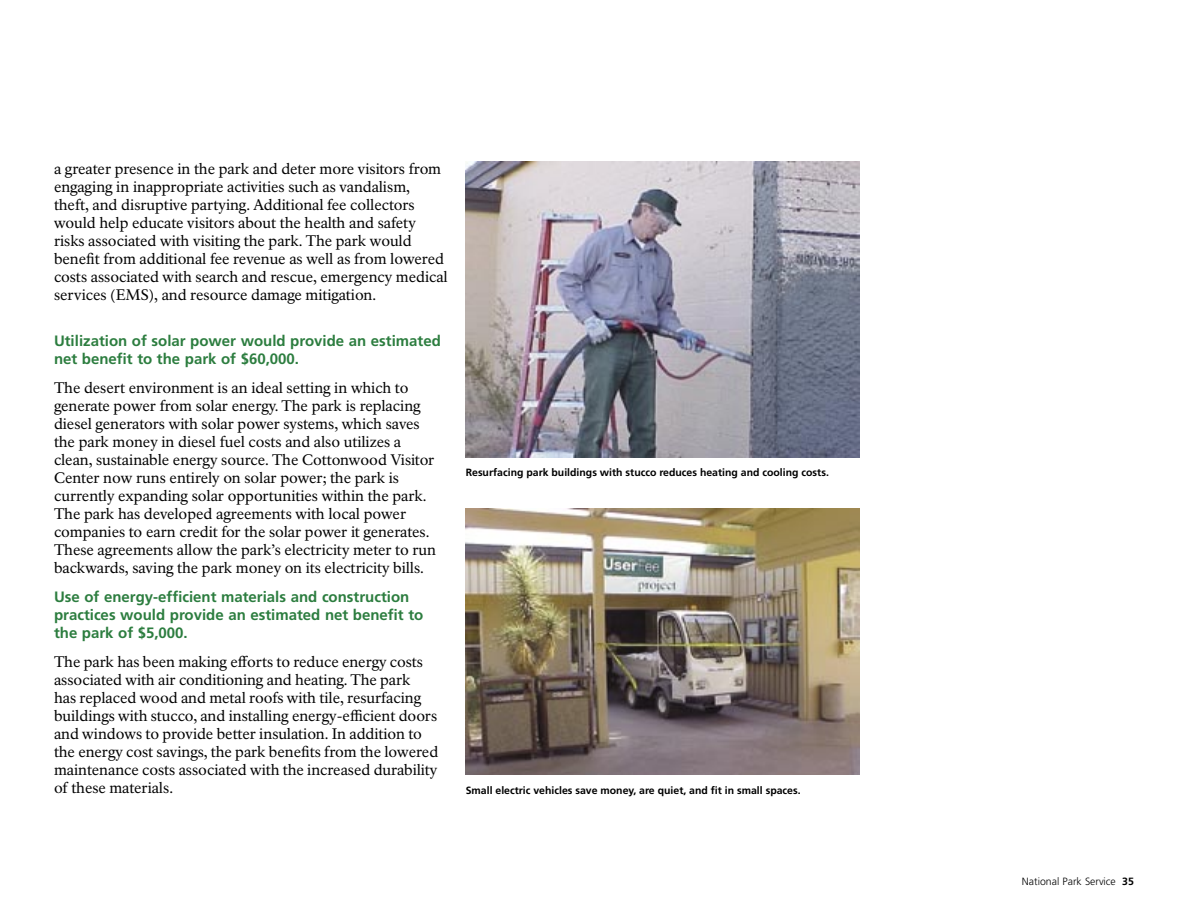
<style>
.page{position:relative;width:1188px;height:918px;background:#fff}
.page>*{position:absolute;margin:0;border:0;box-sizing:border-box;transform-origin:0 0}
.t1{font:15px/18px "NPS Rawlinson";letter-spacing:-.005em;color:#000}
.t2{font:700 15px/18px "Frutiger";color:#2c7d3f}
.t3{font:700 10.5px "Frutiger";color:#000}
.t4{font:300 10.5px "Frutiger";color:#000}
.s1{font-weight:700}
</style>
<div class="page">
<img style="left:466px;top:508px;width:394px;height:267px">
<img style="left:466px;top:162px;width:394px;height:296px">
<p class="t1" style="left:54px;top:160px;width:395px">a greater presence in the park and deter more visitors from engaging in inappropriate activities such as vandalism, theft, and disruptive partying. Additional fee collectors would help educate visitors about the health and safety risks associated with visiting the park. The park would benefit from additional fee revenue as well as from lowered costs associated with search and rescue, emergency medical services (EMS), and resource damage mitigation.</p>
<p class="t2" style="left:54px;top:332px;width:388px">Utilization of solar power would provide an estimated net benefit to the park of $60,000.</p>
<p class="t1" style="left:54px;top:379px;width:384px">The desert environment is an ideal setting in which to generate power from solar energy. The park is replacing diesel generators with solar power systems, which saves the park money in diesel fuel costs and also utilizes a clean, sustainable energy source. The Cottonwood Visitor Center now runs entirely on solar power; the park is currently expanding solar opportunities within the park.<br>The park has developed agreements with local power companies to earn credit for the solar power it generates.<br>These agreements allow the park’s electricity meter to run backwards, saving the park money on its electricity bills.</p>
<p class="t2" style="left:54px;top:588px;width:371px">Use of energy-efficient materials and construction practices would provide an estimated net benefit to the park of $5,000.</p>
<p class="t1" style="left:54px;top:653px;width:386px">The park has been making efforts to reduce energy costs associated with air conditioning and heating. The park<br>has replaced wood and metal roofs with tile, resurfacing buildings with stucco, and installing energy-efficient doors and windows to provide better insulation. In addition to the energy cost savings, the park benefits from the lowered maintenance costs associated with the increased durability of these materials.</p>
<p class="t3" style="left:466px;top:466px;width:365px">Resurfacing park buildings with stucco reduces heating and cooling costs.</p>
<p class="t3" style="left:466px;top:784px;width:336px">Small electric vehicles save money, are quiet, and fit in small spaces.</p>
<p class="t4" style="left:1022px;top:876px;width:114px">National Park Service <span class="s1">35</span></p>
</div>
